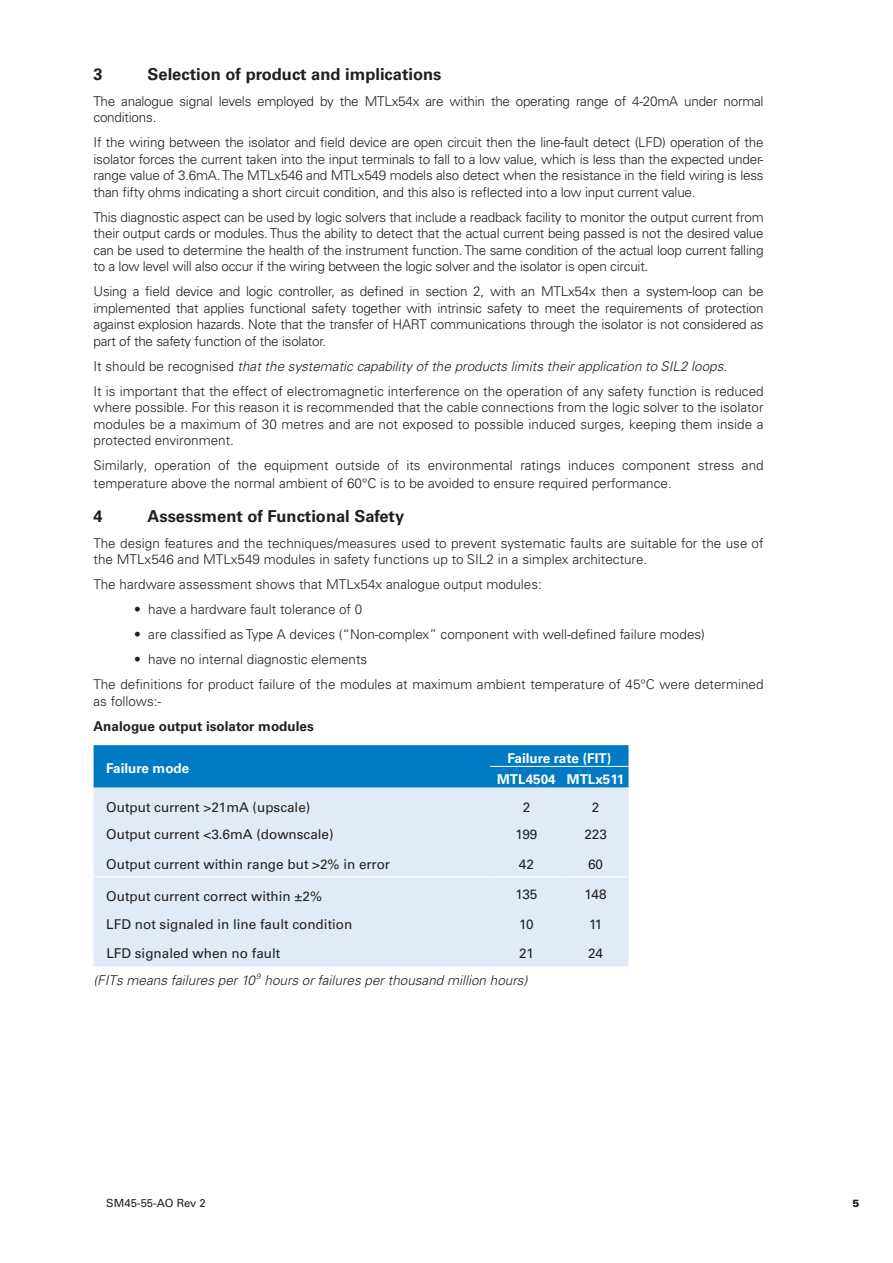
<style>
.page{position:relative;width:893px;height:1263px;background:#fff}
.page>*{position:absolute;margin:0;border:0;box-sizing:border-box;transform-origin:0 0}
.t1{font:700 16.5px "Univers LT Pro 65";color:#231f20}
.t2{font:300 13.5px/16.5px "Univers LT Pro 45";color:#231f20;text-align:justify}
.t3{font:13.5px "Univers LT Pro 55 Roman";color:#231f20}
.t4{font:300 13.5px/16.5px "Univers LT Pro 45";letter-spacing:-.02em;color:#231f20}
.t5{font:italic 300 13.5px "Univers LT Pro 45";color:#231f20}
.t6{font:700 13.5px/21.5px "Univers LT Pro 65";color:#fff;text-align:center}
.t7{font:700 13.5px "Univers LT Pro 65";color:#231f20}
.t8{font:11.25px "Univers LT Pro 55 Roman";color:#231f20}
.t9{font:900 10.5px "Univers LT Pro 75";color:#231f20}
.s1{font-style:italic}
</style>
<div class="page">
<div style="left:94px;top:745px;width:534px;height:43px;background:#007ac2"></div>
<div style="left:94px;top:788px;width:534px;height:178px;background:#e1ebf7"></div>
<hr style="left:490px;top:766px;width:73px;height:1px;background:#fff">
<hr style="left:563px;top:766px;width:65px;height:1px;background:#fff">
<hr style="left:94px;top:876px;width:396px;height:1px;background:#fff">
<hr style="left:490px;top:876px;width:73px;height:1px;background:#fff">
<hr style="left:563px;top:876px;width:65px;height:1px;background:#fff">
<p class="t1" style="left:94px;top:64px;width:11px">3</p>
<p class="t1" style="left:148px;top:64px;width:295px">Selection of product and implications</p>
<p class="t4" style="left:94px;top:92px;width:672px">The analogue signal levels employed by the MTLx54x are within the operating range of 4-20mA under normal conditions.</p>
<p class="t2" style="left:94px;top:134px;width:672px">If the wiring between the isolator and field device are open circuit then the line-fault detect (LFD) operation of the isolator forces the current taken into the input terminals to fall to a low value, which is less than the expected under&shy;range value of 3.6mA. The MTLx546 and MTLx549 models also detect when the resistance in the field wiring is less than fifty ohms indicating a short circuit condition, and this also is reflected into a low input current value.</p>
<p class="t2" style="left:94px;top:208px;width:672px">This diagnostic aspect can be used by logic solvers that include a readback facility to monitor the output current from their output cards or modules. Thus the ability to detect that the actual current being passed is not the desired value can be used to determine the health of the instrument function. The same condition of the actual loop current falling to a low level will also occur if the wiring between the logic solver and the isolator is open circuit.</p>
<p class="t2" style="left:94px;top:283px;width:672px">Using a field device and logic controller, as defined in section 2, with an MTLx54x then a system-loop can be implemented that applies functional safety together with intrinsic safety to meet the requirements of protection against explosion hazards. Note that the transfer of HART communications through the isolator is not considered as part of the safety function of the isolator.</p>
<p class="t2" style="left:94px;top:353px;width:672px;line-height:25px">It should be recognised <span class="s1">that the systematic capability of the products limits their application to SIL2 loops.<br></span>It is important that the effect of electromagnetic interference on the operation of any safety function is reduced</p>
<p class="t2" style="left:94px;top:399px;width:672px">where possible. For this reason it is recommended that the cable connections from the logic solver to the isolator modules be a maximum of 30 metres and are not exposed to possible induced surges, keeping them inside a protected environment.</p>
<p class="t2" style="left:94px;top:456px;width:672px;line-height:18px">Similarly, operation of the equipment outside of its environmental ratings induces component stress and temperature above the normal ambient of 60°C is to be avoided to ensure required performance.</p>
<p class="t1" style="left:94px;top:506px;width:11px">4</p>
<p class="t1" style="left:148px;top:506px;width:258px">Assessment of Functional Safety</p>
<p class="t2" style="left:94px;top:534px;width:672px">The design features and the techniques/measures used to prevent systematic faults are suitable for the use of the MTLx546 and MTLx549 modules in safety functions up to SIL2 in a simplex architecture.</p>
<p class="t2" style="left:94px;top:576px;width:450px">The hardware assessment shows that MTLx54x analogue output modules:</p>
<p class="t2" style="left:134px;top:601px;width:230px">• have a hardware fault tolerance of 0</p>
<p class="t2" style="left:134px;top:626px;width:572px">• are classified as Type A devices (“Non-complex” component with well-defined failure modes)</p>
<p class="t2" style="left:94px;top:647px;width:672px;line-height:25px;text-indent:40px">• have no internal diagnostic elements<br>The definitions for product failure of the modules at maximum ambient temperature of 45°C were determined</p>
<p class="t2" style="left:94px;top:692px;width:69px">as follows:-</p>
<p class="t7" style="left:94px;top:718px;width:222px">Analogue output isolator modules</p>
<p class="t6" style="left:106px;top:758px;width:85px">Failure mode</p>
<p class="t6" style="left:497px;top:747px;width:128px">Failure rate (FIT)<br>MTL4504 MTLx511</p>
<p class="t3" style="left:106px;top:799px;width:206px">Output current &gt;21mA (upscale)</p>
<p class="t3" style="left:523px;top:799px;width:9px">2</p>
<p class="t3" style="left:592px;top:799px;width:9px">2</p>
<p class="t3" style="left:106px;top:826px;width:229px">Output current &lt;3.6mA (downscale)</p>
<p class="t3" style="left:516px;top:826px;width:23px">199</p>
<p class="t3" style="left:584px;top:826px;width:24px">223</p>
<p class="t3" style="left:106px;top:856px;width:285px">Output current within range but &gt;2% in error</p>
<p class="t3" style="left:519px;top:856px;width:17px">42</p>
<p class="t3" style="left:588px;top:856px;width:17px">60</p>
<p class="t3" style="left:106px;top:888px;width:217px">Output current correct within ±2%</p>
<p class="t3" style="left:516px;top:886px;width:23px">135</p>
<p class="t3" style="left:585px;top:886px;width:24px">148</p>
<p class="t3" style="left:106px;top:916px;width:248px">LFD not signaled in line fault condition</p>
<p class="t3" style="left:519px;top:916px;width:16px">10</p>
<p class="t3" style="left:589px;top:916px;width:15px">11</p>
<p class="t3" style="left:106px;top:945px;width:176px">LFD signaled when no fault</p>
<p class="t3" style="left:519px;top:945px;width:17px">21</p>
<p class="t3" style="left:588px;top:945px;width:17px">24</p>
<p class="t5" style="left:94px;top:972px;width:435px">(FITs means failures per 10<sup>9</sup> hours or failures per thousand million hours)</p>
<p class="t8" style="left:106px;top:1196px;width:101px">SM45-55-AO Rev 2</p>
<p class="t9" style="left:852px;top:1196px;width:9px">5</p>
</div>
